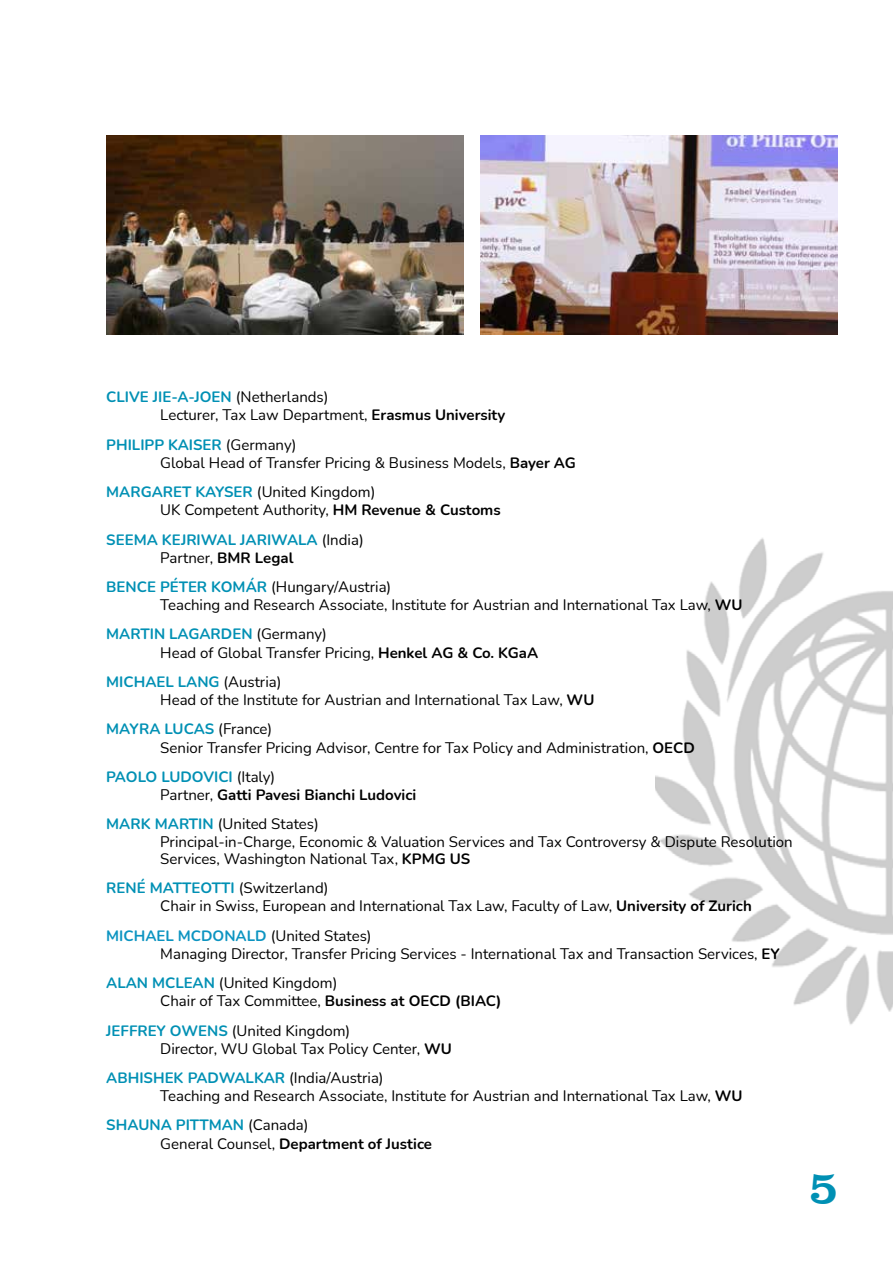
<style>
.page{position:relative;width:893px;height:1263px;background:#fff}
.page>*{position:absolute;margin:0;border:0;box-sizing:border-box;transform-origin:0 0}
.t1{font:48px "Clarendon BT";color:#0090b4}
.t2{font:15px/18.1px "Nunito";color:#000}
.t3{font:700 15px/18.1px "Nunito";color:#000}
.t4{font:700 15px/18.1px "Nunito";color:#0090b4}
.s1{font-weight:700;color:#0090b4}
.s2{font-weight:700}
.s3{font-weight:400;color:#000}
.s4{color:#000}
.s5{color:#0090b4}
.s6{font-weight:400}
.s7{font-weight:700;color:#0c94c1}
</style>
<div class="page">
<img style="left:656px;top:538px;width:237px;height:487px">
<img style="left:106px;top:136px;width:357px;height:198px">
<img style="left:480px;top:136px;width:357px;height:198px">
<p class="t2" style="left:160px;top:387px;width:347px;text-indent:-54px"><span class="s1">CLIVE JIE-A-JOEN</span> (Netherlands)<br>Lecturer, Tax Law Department, <span class="s2">Erasmus University</span></p>
<p class="t2" style="left:160px;top:435px;width:417px;text-indent:-54px"><span class="s1">PHILIPP KAISER</span> (Germany)<br>Global Head of Transfer Pricing &amp; Business Models, <span class="s2">Bayer AG</span></p>
<p class="t2" style="left:160px;top:482px;width:342px;text-indent:-54px"><span class="s1">MARGARET KAYSER</span> (United Kingdom)<br>UK Competent Authority, <span class="s2">HM Revenue &amp; Customs</span></p>
<p class="t4" style="left:160px;top:530px;width:205px;text-indent:-54px">SEEMA KEJRIWAL JARIWALA <span class="s3">(India)<br>Partner,</span> <span class="s4">BMR Legal</span></p>
<p class="t2" style="left:160px;top:577px;width:584px;text-indent:-54px"><span class="s1">BENCE PÉTER KOMÁR</span> (Hungary/Austria)<br>Teaching and Research Associate, Institute for Austrian and International Tax Law, <span class="s2">WU</span></p>
<p class="t2" style="left:160px;top:625px;width:379px;text-indent:-54px"><span class="s1">MARTIN LAGARDEN</span> (Germany)<br>Head of Global Transfer Pricing, <span class="s2">Henkel AG &amp; Co. KGaA</span></p>
<p class="t2" style="left:160px;top:672px;width:436px;text-indent:-54px"><span class="s1">MICHAEL LANG</span> (Austria)<br>Head of the Institute for Austrian and International Tax Law, <span class="s2">WU</span></p>
<p class="t2" style="left:160px;top:719px;width:536px;text-indent:-54px"><span class="s1">MAYRA LUCAS</span> (France)<br>Senior Transfer Pricing Advisor, Centre for Tax Policy and Administration, <span class="s2">OECD</span></p>
<p class="t3" style="left:160px;top:767px;width:257px;text-indent:-54px"><span class="s5">PAOLO LUDOVICI</span> <span class="s6">(Italy)<br>Partner,</span> Gatti Pavesi Bianchi Ludovici</p>
<p class="t2" style="left:160px;top:814px;width:634px;text-indent:-54px"><span class="s1">MARK MARTIN</span> (United States)<br>Principal-in-Charge, Economic &amp; Valuation Services and Tax Controversy &amp; Dispute Resolution</p>
<p class="t2" style="left:106px;top:843px;width:366px;line-height:29.2px;text-indent:54px">Services, Washington National Tax, <span class="s2">KPMG US<br></span><span class="s1">RENÉ MATTEOTTI</span> (Switzerland)</p>
<p class="t2" style="left:106px;top:891px;width:647px;line-height:29.2px;text-indent:54px">Chair in Swiss, European and International Tax Law, Faculty of Law, <span class="s2">University of Zurich<br></span><span class="s7">MICHAEL MCDONALD</span> (United States)</p>
<p class="t2" style="left:106px;top:938px;width:675px;line-height:29.2px;text-indent:54px">Managing Director, Transfer Pricing Services - International Tax and Transaction Services, <span class="s2">EY<br></span><span class="s1">ALAN MCLEAN</span> (United Kingdom)</p>
<p class="t2" style="left:106px;top:986px;width:397px;line-height:29.2px;text-indent:54px">Chair of Tax Committee, <span class="s2">Business at OECD (BIAC)<br></span><span class="s1">JEFFREY OWENS</span> (United Kingdom)</p>
<p class="t2" style="left:106px;top:1033px;width:347px;line-height:29.2px;text-indent:54px">Director, WU Global Tax Policy Center, <span class="s2">WU<br></span><span class="s1">ABHISHEK PADWALKAR</span> (India/Austria)</p>
<p class="t2" style="left:106px;top:1081px;width:638px;line-height:29.2px;text-indent:54px">Teaching and Research Associate, Institute for Austrian and International Tax Law, <span class="s2">WU<br></span><span class="s1">SHAUNA PITTMAN</span> (Canada)</p>
<p class="t3" style="left:160px;top:1134px;width:273px"><span class="s6">General Counsel,</span> Department of Justice</p>
<h1 class="t1" style="left:809px;top:1158px;width:31px">5</h1>
</div>
